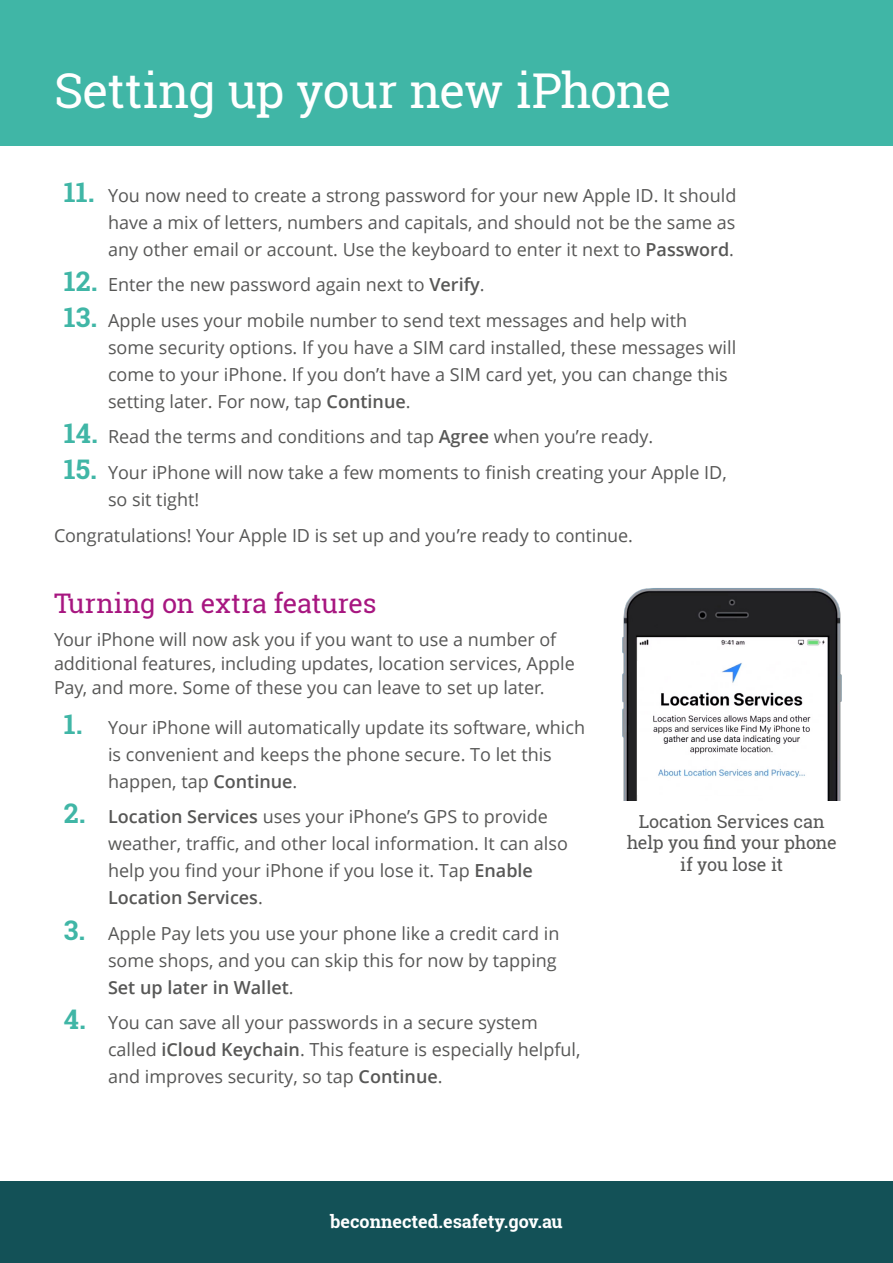
<style>
.page{position:relative;width:893px;height:1263px;background:#fff}
.page>*{position:absolute;margin:0;border:0;box-sizing:border-box;transform-origin:0 0}
.t1{font:48px "Roboto Slab";letter-spacing:-.02em;color:#fff}
.t2{font:27px "Roboto Slab";letter-spacing:-.01em;color:#a71680}
.t3{font:18px/27px "Open Sans";color:#575756}
.t4{font:18px/21.6px "Roboto Slab";letter-spacing:-.01em;color:#575756;text-align:center}
.t5{font:700 18px "Roboto Slab";color:#fff}
.s1{font-family:"Roboto Slab";font-weight:700;font-size:27px;color:#40b6a6}
.s2{font-weight:600}
</style>
<div class="page">
<div style="left:0;top:1181px;width:893px;height:82px;background:#135157"></div>
<div style="left:0;top:0;width:893px;height:145px;background:#40b6a6"></div>
<img style="left:622px;top:588px;width:220px;height:212px">
<img style="left:638px;top:661px;width:187px;height:133px">
<h1 class="t1" style="left:54px;top:58px;width:619px">Setting up your new iPhone</h1>
<p class="t3" style="left:108px;top:181px;width:630px;text-align:justify;text-indent:-44px"><span class="s1">11.</span> You now need to create a strong password for your new Apple ID. It should have a mix of letters, numbers and capitals, and should not be the same as any other email or account. Use the keyboard to enter it next to <span class="s2">Password</span>.</p>
<p class="t3" style="left:64px;top:271px;width:422px"><span class="s1">12.</span> Enter the new password again next to <span class="s2">Verify</span>.</p>
<p class="t3" style="left:108px;top:306px;width:630px;text-indent:-44px"><span class="s1">13.</span> Apple uses your mobile number to send text messages and help with some security options. If you have a SIM card installed, these messages will come to your iPhone. If you don’t have a SIM card yet, you can change this setting later. For now, tap <span class="s2">Continue</span>.</p>
<p class="t3" style="left:64px;top:423px;width:591px"><span class="s1">14.</span> Read the terms and conditions and tap <span class="s2">Agree</span> when you’re ready.</p>
<p class="t3" style="left:108px;top:458px;width:620px;text-indent:-44px"><span class="s1">15.</span> Your iPhone will now take a few moments to finish creating your Apple ID, so sit tight!</p>
<p class="t3" style="left:54px;top:522px;width:580px">Congratulations! Your Apple ID is set up and you’re ready to continue.</p>
<h2 class="t2" style="left:54px;top:585px;width:324px">Turning on extra features</h2>
<p class="t3" style="left:54px;top:627px;width:522px;line-height:24px">Your iPhone will now ask you if you want to use a number of additional features, including updates, location services, Apple<br>Pay, and more. Some of these you can leave to set up later.</p>
<p class="t3" style="left:108px;top:713px;width:479px;text-indent:-44px"><span class="s1">1.</span> Your iPhone will automatically update its software, which is convenient and keeps the phone secure. To let this happen, tap <span class="s2">Continue</span>.</p>
<p class="t3" style="left:108px;top:802px;width:461px;text-indent:-44px"><span class="s1">2.</span> <span class="s2">Location Services</span> uses your iPhone’s GPS to provide weather, traffic, and other local information. It can also help you find your iPhone if you lose it. Tap <span class="s2">Enable Location Services</span>.</p>
<p class="t3" style="left:108px;top:919px;width:453px;text-indent:-44px"><span class="s1">3.</span> Apple Pay lets you use your phone like a credit card in some shops, and you can skip this for now by tapping<br><span class="s2">Set up later in Wallet</span>.</p>
<p class="t3" style="left:108px;top:1008px;width:474px;text-indent:-44px"><span class="s1">4.</span> You can save all your passwords in a secure system called <span class="s2">iCloud Keychain</span>. This feature is especially helpful, and improves security, so tap <span class="s2">Continue</span>.</p>
<p class="t4" style="left:627px;top:810px;width:212px">Location Services can help you find your phone if you lose it</p>
<p class="t5" style="left:330px;top:1209px;width:234px">beconnected.esafety.gov.au</p>
</div>
